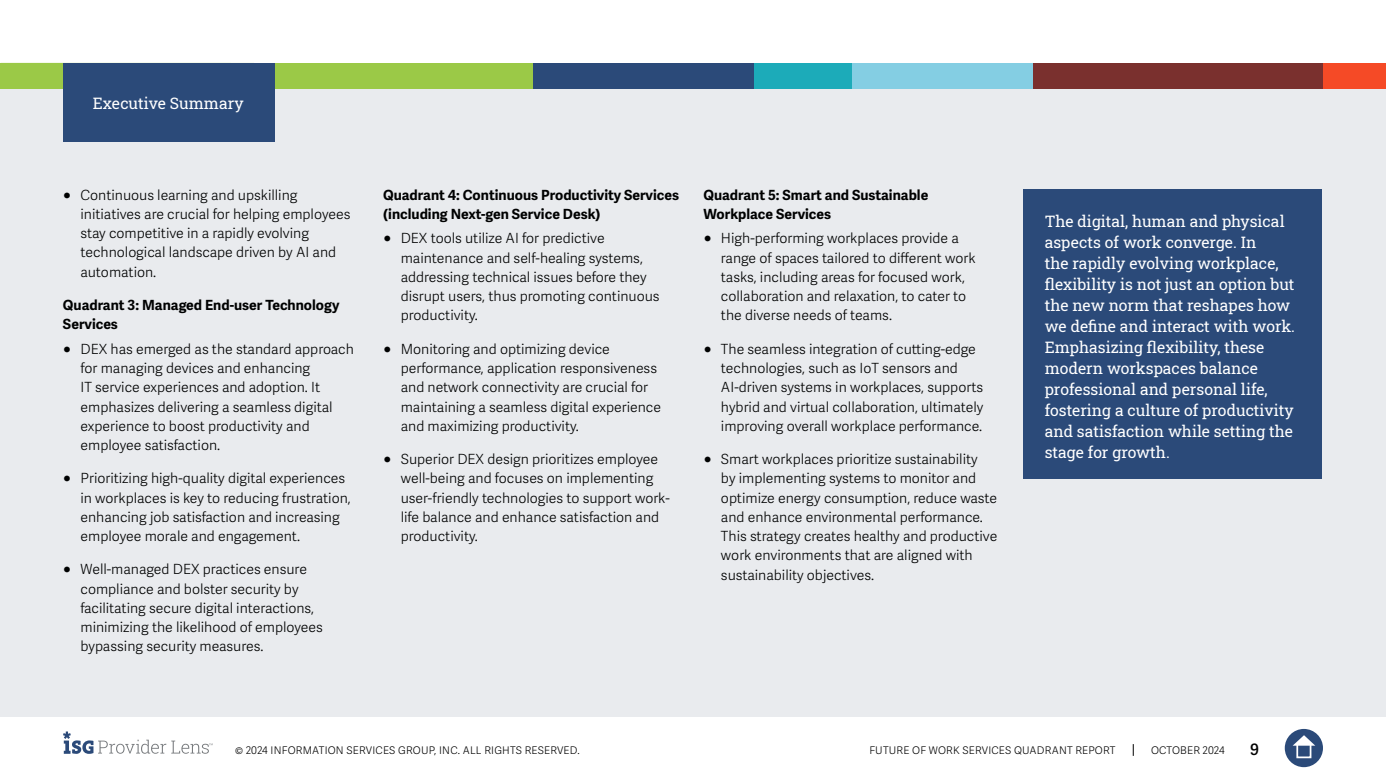
<style>
.page{position:relative;width:1386px;height:780px;background:#fff}
.page>*{position:absolute;margin:0;border:0;box-sizing:border-box;transform-origin:0 0}
.t1{font:15.75px/21px "Roboto Slab ISG P Regular";color:#fff}
.t2{font:600 15.75px "Adelle Sans";color:#000}
.t3{font:300 14px/19.2px "Adelle Sans";color:#000101}
.t4{font:700 14px/19.2px "Adelle Sans";color:#000101}
.t5{font:300 10.5px "Adelle Sans";letter-spacing:.02em;color:#000}
.s1{font-weight:700}
</style>
<div class="page">
<div style="left:1285px;top:729px;width:38px;height:38px;background:#2b4a79;border-radius:50%"></div>
<svg style="left:1293px;top:735px;width:22px;height:10px"></svg>
<div style="left:1296px;top:743px;width:15px;height:15px;border:2px solid #fff"></div>
<svg style="left:63px;top:731px;width:150px;height:23px"></svg>
<svg style="left:1133px;top:744px;width:1px;height:12px"></svg>
<div style="left:0;top:63px;width:1386px;height:654px;background:#e9ebee"></div>
<div style="left:0;top:63px;width:533px;height:25px;background:#9bc947"></div>
<div style="left:533px;top:63px;width:223px;height:25px;background:#2b4a79"></div>
<div style="left:850px;top:63px;width:184px;height:25px;background:#84cee3"></div>
<div style="left:1323px;top:63px;width:63px;height:25px;background:#f54a26"></div>
<div style="left:1033px;top:63px;width:290px;height:25px;background:#7a302e"></div>
<div style="left:754px;top:63px;width:98px;height:25px;background:#1cabb9"></div>
<div style="left:63px;top:63px;width:211px;height:79px;background:#2b4a79"></div>
<div style="left:1024px;top:189px;width:298px;height:290px;background:#2b4a79"></div>
<p class="t1" style="left:93px;top:92px;width:152px">Executive Summary</p>
<p class="t3" style="left:80px;top:185px;width:271px;text-indent:-18px"><span class="s1">●</span> Continuous learning and upskilling initiatives are crucial for helping employees stay competitive in a rapidly evolving technological landscape driven by AI and automation.</p>
<p class="t4" style="left:63px;top:296px;width:278px">Quadrant 3: Managed End-user Technology<br>Services</p>
<p class="t3" style="left:80px;top:339px;width:275px;text-indent:-18px"><span class="s1">●</span> DEX has emerged as the standard approach for managing devices and enhancing<br>IT service experiences and adoption. It emphasizes delivering a seamless digital experience to boost productivity and employee satisfaction.</p>
<p class="t3" style="left:80px;top:469px;width:272px;text-indent:-18px"><span class="s1">●</span> Prioritizing high-quality digital experiences in workplaces is key to reducing frustration, enhancing job satisfaction and increasing employee morale and engagement.</p>
<p class="t3" style="left:80px;top:560px;width:244px;text-indent:-18px"><span class="s1">●</span> Well-managed DEX practices ensure compliance and bolster security by facilitating secure digital interactions, minimizing the likelihood of employees bypassing security measures.</p>
<p class="t4" style="left:383px;top:185px;width:297px">Quadrant 4: Continuous Productivity Services (including Next-gen Service Desk)</p>
<p class="t3" style="left:401px;top:229px;width:260px;text-indent:-18px"><span class="s1">●</span> DEX tools utilize AI for predictive maintenance and self-healing systems, addressing technical issues before they disrupt users, thus promoting continuous productivity.</p>
<p class="t3" style="left:401px;top:339px;width:262px;text-indent:-18px"><span class="s1">●</span> Monitoring and optimizing device performance, application responsiveness and network connectivity are crucial for maintaining a seamless digital experience and maximizing productivity.</p>
<p class="t3" style="left:401px;top:450px;width:271px;text-indent:-18px"><span class="s1">●</span> Superior DEX design prioritizes employee well-being and focuses on implementing user-friendly technologies to support work&shy;life balance and enhance satisfaction and productivity.</p>
<p class="t4" style="left:703px;top:185px;width:226px">Quadrant 5: Smart and Sustainable<br>Workplace Services</p>
<p class="t3" style="left:721px;top:229px;width:256px;text-indent:-18px"><span class="s1">●</span> High-performing workplaces provide a range of spaces tailored to different work tasks, including areas for focused work, collaboration and relaxation, to cater to the diverse needs of teams.</p>
<p class="t3" style="left:721px;top:339px;width:264px;text-indent:-18px"><span class="s1">●</span> The seamless integration of cutting-edge technologies, such as IoT sensors and AI-driven systems in workplaces, supports hybrid and virtual collaboration, ultimately improving overall workplace performance.</p>
<p class="t3" style="left:721px;top:450px;width:278px;text-indent:-18px"><span class="s1">●</span> Smart workplaces prioritize sustainability<br>by implementing systems to monitor and optimize energy consumption, reduce waste and enhance environmental performance.<br>This strategy creates healthy and productive work environments that are aligned with sustainability objectives.</p>
<p class="t1" style="left:1045px;top:210px;width:252px">The digital, human and physical aspects of work converge. In<br>the rapidly evolving workplace, flexibility is not just an option but the new norm that reshapes how we define and interact with work.<br>Emphasizing flexibility, these modern workspaces balance professional and personal life, fostering a culture of productivity and satisfaction while setting the stage for growth.</p>
<p class="t5" style="left:235px;top:744px;width:346px">© 2024 INFORMATION SERVICES GROUP, INC. ALL RIGHTS RESERVED.</p>
<p class="t5" style="left:869px;top:744px;width:248px">FUTURE OF WORK SERVICES QUADRANT REPORT</p>
<p class="t5" style="left:1151px;top:744px;width:75px">OCTOBER 2024</p>
<p class="t2" style="left:1250px;top:740px;width:10px">9</p>
</div>
